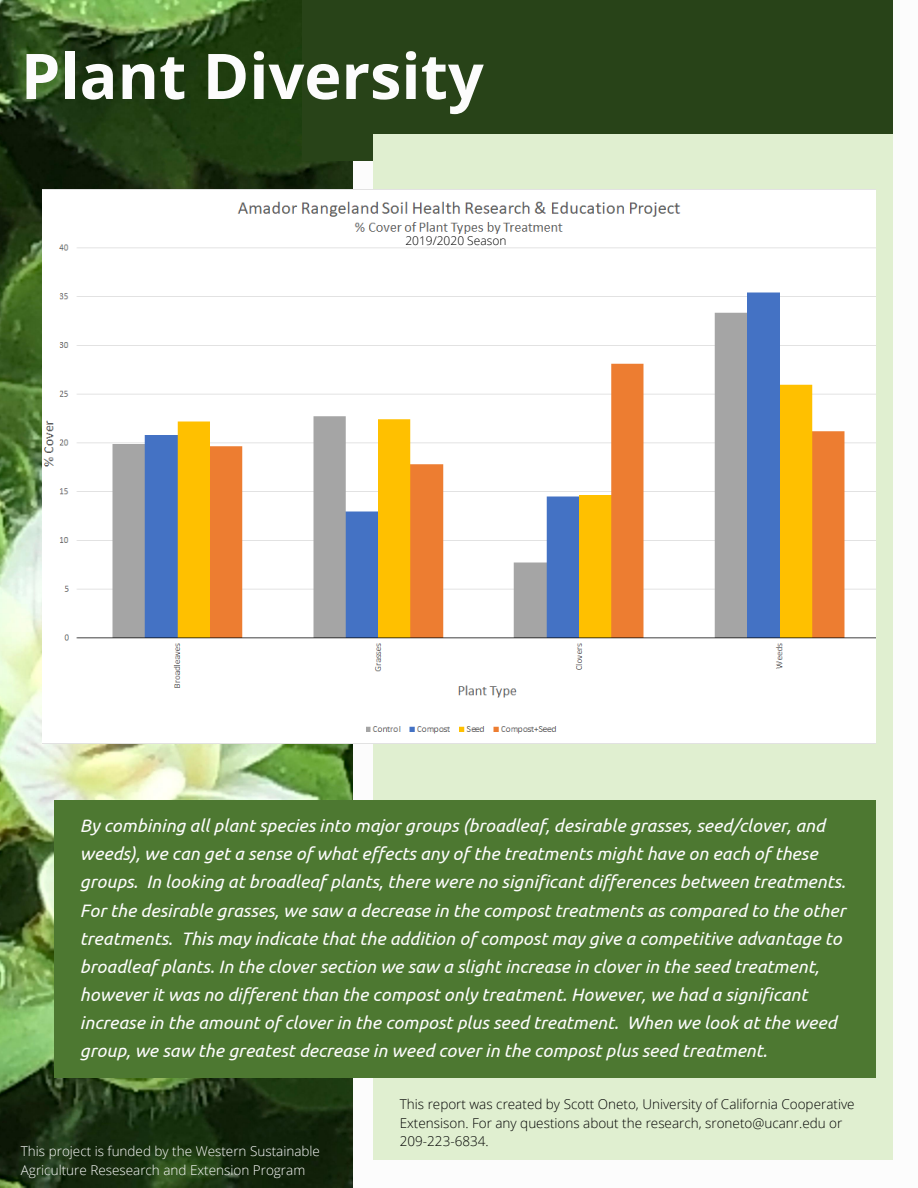
<style>
.page{position:relative;width:918px;height:1188px;background:#fff}
.page>*{position:absolute;margin:0;border:0;box-sizing:border-box;transform-origin:0 0}
.t1{font:700 63px "Open Sans";color:#fcfcfc}
.t2{font:italic 18px/28.2px "Ubuntu";color:#fcfcfc}
.t3{font:300 13.5px/18.8px "Open Sans";color:#000}
.t4{font:300 13.5px/18.8px "Open Sans";color:#fff}
.t5{font:300 12px "Open Sans";color:#000}
</style>
<div class="page">
<img style="left:0;top:0;width:352px;height:1188px">
<div style="left:302px;top:0;width:590px;height:161px;background:#284318"></div>
<div style="left:373px;top:134px;width:520px;height:1026px;background:#e0efd0"></div>
<img style="left:43px;top:189px;width:832px;height:555px">
<div style="left:54px;top:800px;width:821px;height:278px;background:#4d7831"></div>
<h1 class="t1" style="left:21px;top:32px;width:464px">Plant Diversity</h1>
<p class="t5" style="left:405px;top:233px;width:103px">2019/2020 Season</p>
<p class="t2" style="left:80px;top:811px;width:767px">By combining all plant species into major groups (broadleaf, desirable grasses, seed/clover, and weeds), we can get a sense of what effects any of the treatments might have on each of these groups. In looking at broadleaf plants, there were no significant differences between treatments.<br>For the desirable grasses, we saw a decrease in the compost treatments as compared to the other treatments. This may indicate that the addition of compost may give a competitive advantage to broadleaf plants. In the clover section we saw a slight increase in clover in the seed treatment, however it was no different than the compost only treatment. However, we had a significant increase in the amount of clover in the compost plus seed treatment. When we look at the weed group, we saw the greatest decrease in weed cover in the compost plus seed treatment.</p>
<p class="t3" style="left:400px;top:1094px;width:456px">This report was created by Scott Oneto, University of California Cooperative<br>Extensison. For any questions about the research, sroneto@ucanr.edu or<br>209-223-6834.</p>
<p class="t4" style="left:21px;top:1141px;width:301px">This project is funded by the Western Sustainable<br>Agriculture Resesearch and Extension Program</p>
</div>
